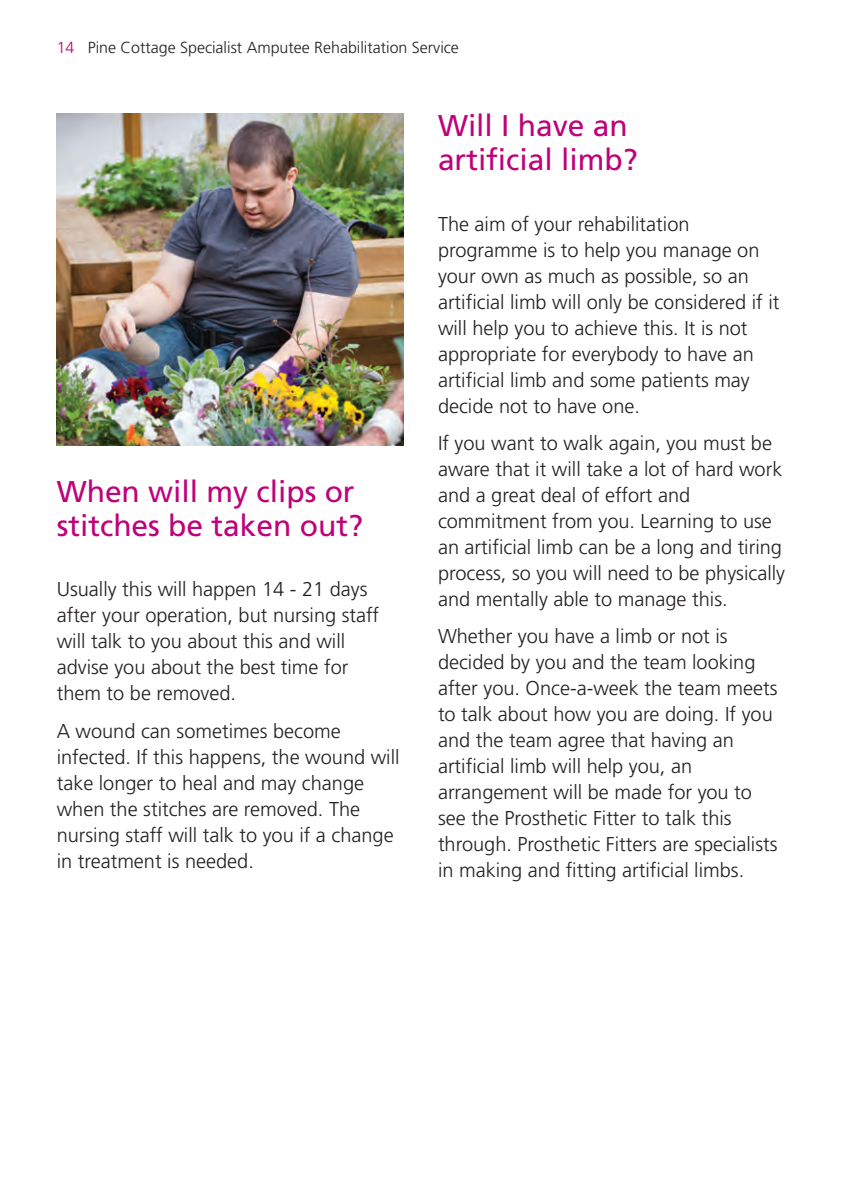
<style>
.page{position:relative;width:842px;height:1191px;background:#fff}
.page>*{position:absolute;margin:0;border:0;box-sizing:border-box;transform-origin:0 0}
.t1{font:30px/34px "Frutiger";color:#be027a}
.t2{font:300 20px/26px "Frutiger";color:#231f20}
.t3{font:300 16px "Frutiger";color:#231f20}
.s1{color:#be027a}
</style>
<div class="page">
<img style="left:57px;top:113px;width:347px;height:332px">
<p class="t3" style="left:57px;top:41px;width:404px"><span class="s1">14</span> Pine Cottage Specialist Amputee Rehabilitation Service</p>
<h1 class="t1" style="left:57px;top:476px;width:308px">When will my clips or stitches be taken out?</h1>
<p class="t2" style="left:57px;top:578px;width:324px">Usually this will happen 14 - 21 days after your operation, but nursing staff will talk to you about this and will advise you about the best time for them to be removed.</p>
<p class="t2" style="left:57px;top:719px;width:344px">A wound can sometimes become infected. If this happens, the wound will take longer to heal and may change when the stitches are removed. The nursing staff will talk to you if a change in treatment is needed.</p>
<h1 class="t1" style="left:438px;top:111px;width:201px">Will I have an artificial limb?</h1>
<p class="t2" style="left:438px;top:212px;width:343px">The aim of your rehabilitation programme is to help you manage on your own as much as possible, so an artificial limb will only be considered if it will help you to achieve this. It is not appropriate for everybody to have an artificial limb and some patients may decide not to have one.</p>
<p class="t2" style="left:438px;top:431px;width:349px">If you want to walk again, you must be aware that it will take a lot of hard work and a great deal of effort and commitment from you. Learning to use an artificial limb can be a long and tiring process, so you will need to be physically and mentally able to manage this.</p>
<p class="t2" style="left:438px;top:625px;width:341px">Whether you have a limb or not is decided by you and the team looking after you. Once-a-week the team meets to talk about how you are doing. If you and the team agree that having an artificial limb will help you, an arrangement will be made for you to see the Prosthetic Fitter to talk this through. Prosthetic Fitters are specialists in making and fitting artificial limbs.</p>
</div>
